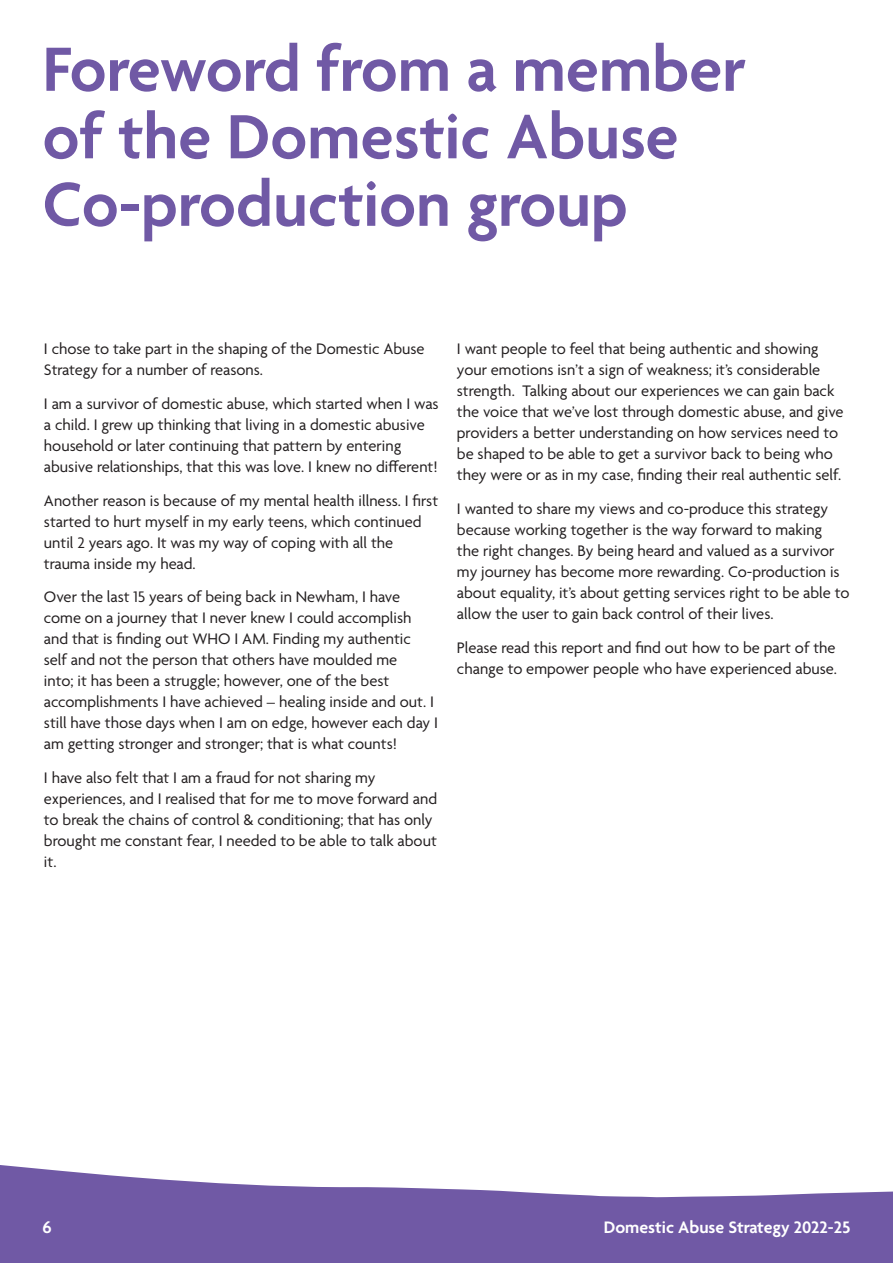
<style>
.page{position:relative;width:893px;height:1263px;background:#fff}
.page>*{position:absolute;margin:0;border:0;box-sizing:border-box;transform-origin:0 0}
.t1{font:600 67.5px/67.5px "Agenda";color:#7059a5}
.t2{font:600 18px "Agenda";color:#fff}
.BODY{font:16.5px/21px "Agenda";color:#231f20}
</style>
<div class="page">
<svg style="left:0;top:1165px;width:893px;height:98px;fill:#7059a5"></svg>
<p class="t1" style="left:43px;top:40px;width:705px">Foreword from a member of the Domestic Abuse<br>Co-production group</p>
<p class="BODY" style="left:44px;top:339px;width:382px">I chose to take part in the shaping of the Domestic Abuse<br>Strategy for a number of reasons.</p>
<p class="BODY" style="left:44px;top:394px;width:396px">I am a survivor of domestic abuse, which started when I was a child. I grew up thinking that living in a domestic abusive household or later continuing that pattern by entering abusive relationships, that this was love. I knew no different!</p>
<p class="BODY" style="left:44px;top:491px;width:396px">Another reason is because of my mental health illness. I first started to hurt myself in my early teens, which continued until 2 years ago. It was my way of coping with all the trauma inside my head.</p>
<p class="BODY" style="left:44px;top:588px;width:395px">Over the last 15 years of being back in Newham, I have come on a journey that I never knew I could accomplish and that is finding out WHO I AM. Finding my authentic self and not the person that others have moulded me<br>into; it has been a struggle; however, one of the best accomplishments I have achieved – healing inside and out. I still have those days when I am on edge, however each day I am getting stronger and stronger; that is what counts!</p>
<p class="BODY" style="left:44px;top:768px;width:395px">I have also felt that I am a fraud for not sharing my experiences, and I realised that for me to move forward and to break the chains of control &amp; conditioning; that has only brought me constant fear, I needed to be able to talk about it.</p>
<p class="BODY" style="left:457px;top:339px;width:388px">I want people to feel that being authentic and showing your emotions isn’t a sign of weakness; it’s considerable strength. Talking about our experiences we can gain back the voice that we’ve lost through domestic abuse, and give providers a better understanding on how services need to be shaped to be able to get a survivor back to being who they were or as in my case, finding their real authentic self.</p>
<p class="BODY" style="left:457px;top:499px;width:394px">I wanted to share my views and co-produce this strategy because working together is the way forward to making<br>the right changes. By being heard and valued as a survivor my journey has become more rewarding. Co-production is about equality, it’s about getting services right to be able to allow the user to gain back control of their lives.</p>
<p class="BODY" style="left:457px;top:638px;width:382px">Please read this report and find out how to be part of the change to empower people who have experienced abuse.</p>
<p class="t2" style="left:43px;top:1218px;width:11px">6</p>
<p class="t2" style="left:604px;top:1218px;width:248px">Domestic Abuse Strategy 2022-25</p>
</div>
